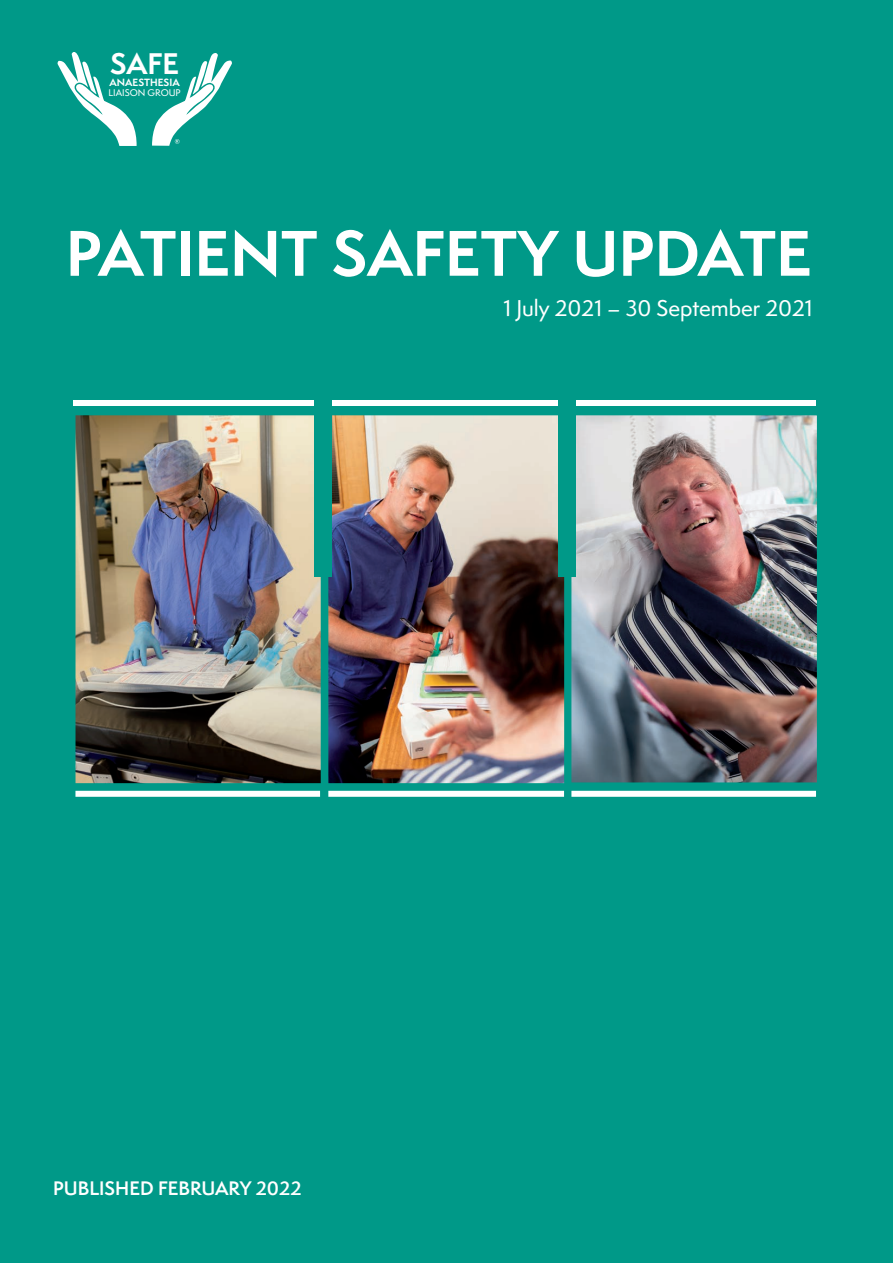
<style>
.page{position:relative;width:893px;height:1263px;background:#fff}
.page>*{position:absolute;margin:0;border:0;box-sizing:border-box;transform-origin:0 0}
.t1{font:700 59.25px "Semplicita Pro";color:#fff}
.t2{font:700 27.45px "Semplicita Pro";color:#fff}
.t3{font:500 21px "Semplicita Pro";color:#fff}
.t4{font:600 18px "Semplicita Pro";color:#fff}
.t5{font:700 9.6px "Semplicita Pro";color:#fff}
.t6{font:500 8.85px "Semplicita Pro";color:#fff}
</style>
<div class="page">
<div style="left:0;top:0;width:893px;height:1235px;background:#098"></div>
<div style="left:0;top:1195px;width:893px;height:68px;background:#098"></div>
<div style="left:73px;top:400px;width:743px;height:6px;background:#fff"></div>
<img style="left:76px;top:415px;width:245px;height:368px">
<img style="left:328px;top:415px;width:236px;height:368px">
<img style="left:571px;top:415px;width:246px;height:367px">
<div style="left:314px;top:336px;width:18px;height:241px;background:#098"></div>
<div style="left:558px;top:336px;width:18px;height:241px;background:#098"></div>
<div style="left:75px;top:791px;width:245px;height:6px;background:#fff"></div>
<div style="left:328px;top:791px;width:236px;height:6px;background:#fff"></div>
<div style="left:571px;top:791px;width:245px;height:6px;background:#fff"></div>
<svg style="left:58px;top:52px;width:79px;height:94px"></svg>
<svg style="left:152px;top:53px;width:80px;height:93px"></svg>
<h2 class="t2" style="left:110px;top:43px;width:71px">SAFE</h2>
<p class="t5" style="left:110px;top:75px;width:72px">ANAESTHESIA</p>
<p class="t6" style="left:109px;top:87px;width:74px">LIAISON GROUP</p>
<h1 class="t1" style="left:66px;top:209px;width:747px">PATIENT SAFETY UPDATE</h1>
<p class="t3" style="left:504px;top:293px;width:311px">1 July 2021 – 30 September 2021</p>
<p class="t4" style="left:53px;top:1175px;width:250px">PUBLISHED FEBRUARY 2022</p>
</div>
